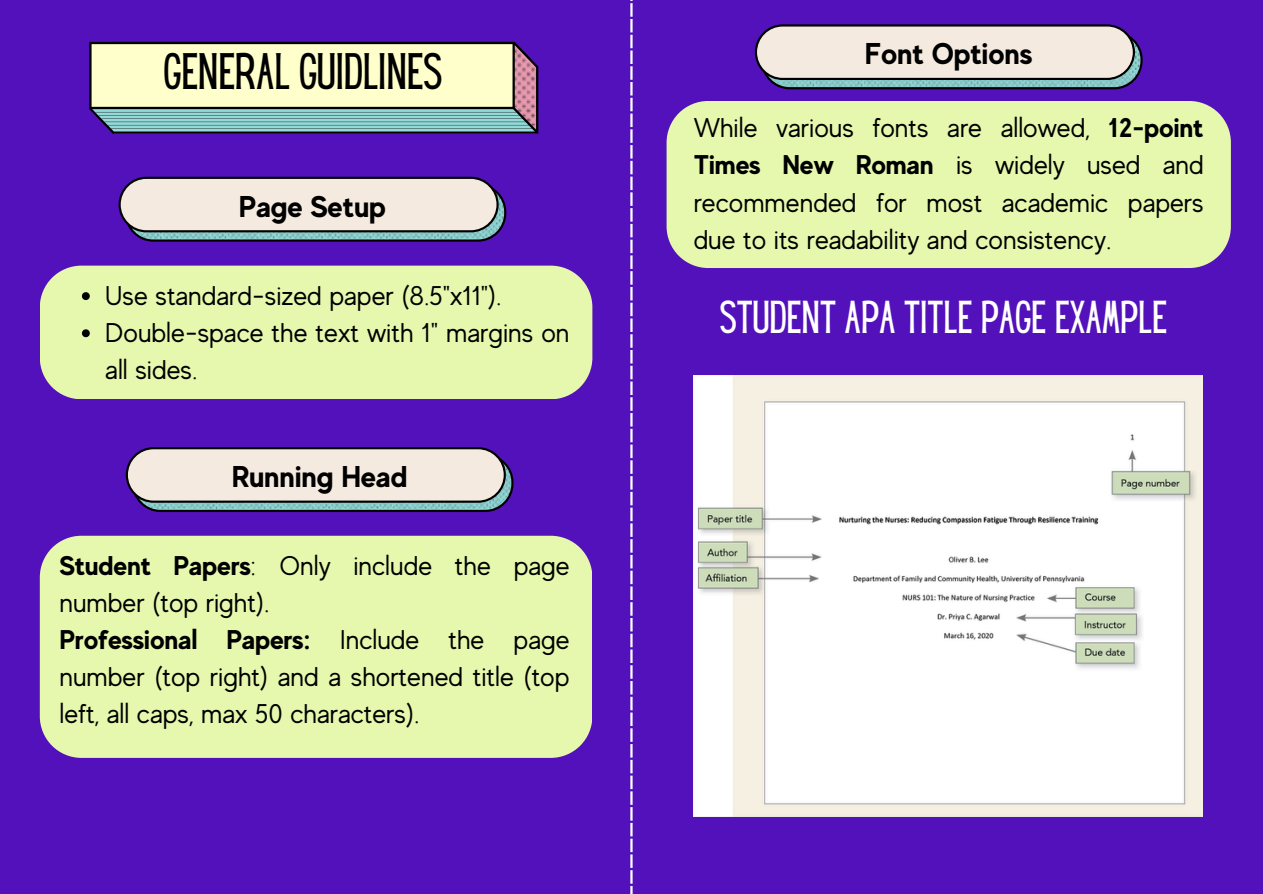
<style>
.page{position:relative;width:1263px;height:894px;background:#fff}
.page>*{position:absolute;margin:0;border:0;box-sizing:border-box;transform-origin:0 0}
.t1{font:44.85px "Hey Gotcha";color:#000}
.t2{font:40.35px "Hey Gotcha";color:#fff}
.t3{font:700 30px "MADE Evolve Sans";color:#000}
.t4{font:27px/37.2px "MADE Evolve Sans";color:#000}
.s1{font-weight:700}
</style>
<div class="page">
<div style="left:0;top:0;width:1263px;height:893px;background:#5211ba"></div>
<hr style="left:630px;top:3px;width:3px;height:14px;background:#fff">
<svg style="left:630px;top:19px;width:3px;height:29px"></svg>
<hr style="left:630px;top:50px;width:3px;height:14px;background:#fff">
<hr style="left:630px;top:66px;width:3px;height:14px;background:#fff">
<svg style="left:630px;top:82px;width:3px;height:29px"></svg>
<hr style="left:630px;top:113px;width:3px;height:14px;background:#fff">
<hr style="left:630px;top:129px;width:3px;height:14px;background:#fff">
<svg style="left:630px;top:145px;width:3px;height:29px"></svg>
<hr style="left:630px;top:176px;width:3px;height:14px;background:#fff">
<hr style="left:630px;top:192px;width:3px;height:14px;background:#fff">
<svg style="left:630px;top:208px;width:3px;height:29px"></svg>
<hr style="left:630px;top:239px;width:3px;height:14px;background:#fff">
<hr style="left:630px;top:255px;width:3px;height:14px;background:#fff">
<svg style="left:630px;top:271px;width:3px;height:29px"></svg>
<hr style="left:630px;top:302px;width:3px;height:14px;background:#fff">
<hr style="left:630px;top:318px;width:3px;height:14px;background:#fff">
<svg style="left:630px;top:334px;width:3px;height:29px"></svg>
<hr style="left:630px;top:365px;width:3px;height:14px;background:#fff">
<hr style="left:630px;top:381px;width:3px;height:14px;background:#fff">
<svg style="left:630px;top:397px;width:3px;height:29px"></svg>
<hr style="left:630px;top:428px;width:3px;height:14px;background:#fff">
<hr style="left:630px;top:444px;width:3px;height:14px;background:#fff">
<svg style="left:630px;top:460px;width:3px;height:29px"></svg>
<hr style="left:630px;top:491px;width:3px;height:14px;background:#fff">
<hr style="left:630px;top:507px;width:3px;height:14px;background:#fff">
<svg style="left:630px;top:523px;width:3px;height:29px"></svg>
<hr style="left:630px;top:554px;width:3px;height:14px;background:#fff">
<hr style="left:630px;top:570px;width:3px;height:14px;background:#fff">
<svg style="left:630px;top:586px;width:3px;height:29px"></svg>
<hr style="left:630px;top:617px;width:3px;height:14px;background:#fff">
<hr style="left:630px;top:633px;width:3px;height:14px;background:#fff">
<svg style="left:630px;top:649px;width:3px;height:29px"></svg>
<hr style="left:630px;top:680px;width:3px;height:14px;background:#fff">
<hr style="left:630px;top:696px;width:3px;height:14px;background:#fff">
<svg style="left:630px;top:712px;width:3px;height:29px"></svg>
<hr style="left:630px;top:743px;width:3px;height:14px;background:#fff">
<hr style="left:630px;top:759px;width:3px;height:14px;background:#fff">
<svg style="left:630px;top:775px;width:3px;height:29px"></svg>
<hr style="left:630px;top:806px;width:3px;height:14px;background:#fff">
<hr style="left:630px;top:822px;width:3px;height:14px;background:#fff">
<svg style="left:630px;top:838px;width:3px;height:29px"></svg>
<hr style="left:630px;top:869px;width:3px;height:14px;background:#fff">
<svg style="left:630px;top:885px;width:3px;height:9px"></svg>
<svg style="left:89px;top:42px;width:449px;height:92px"></svg>
<svg style="left:126px;top:447px;width:387px;height:65px"></svg>
<img style="left:694px;top:376px;width:508px;height:439px">
<svg style="left:119px;top:177px;width:387px;height:64px"></svg>
<div style="left:40px;top:265px;width:552px;height:134px;background:#e5f8ad"></div>
<svg style="left:82px;top:292px;width:8px;height:8px"></svg>
<svg style="left:82px;top:329px;width:8px;height:8px"></svg>
<div style="left:40px;top:535px;width:552px;height:222px;background:#e5f8ad"></div>
<div style="left:667px;top:101px;width:564px;height:167px;background:#e5f8ad"></div>
<svg style="left:755px;top:24px;width:388px;height:65px"></svg>
<p class="t1" style="left:164px;top:53px;width:280px">GENERAL GUIDLINES</p>
<h3 class="t3" style="left:239px;top:188px;width:149px">Page Setup</h3>
<h1 class="t4" style="left:105px;top:277px;width:398px">Use standard-sized paper (8.5"x11").</h1>
<p class="t4" style="left:105px;top:314px;width:466px">Double-space the text with 1" margins on all sides.</p>
<p class="t3" style="left:232px;top:458px;width:177px">Running Head</p>
<p class="t4" style="left:59px;top:546px;width:512px"><span class="s1">Student Papers</span>: Only include the page number (top right).</p>
<p class="t4" style="left:59px;top:621px;width:512px;text-align:justify"><span class="s1">Professional Papers:</span> Include the page number (top right) and a shortened title (top left, all caps, max 50 characters).</p>
<p class="t3" style="left:865px;top:36px;width:169px">Font Options</p>
<p class="t4" style="left:694px;top:109px;width:512px;text-align:justify">While various fonts are allowed, <span class="s1">12-point Times New Roman</span> is widely used and recommended for most academic papers due to its readability and consistency.</p>
<h3 class="t2" style="left:720px;top:301px;width:446px">STUDENT APA TITLE PAGE EXAMPLE</h3>
</div>
